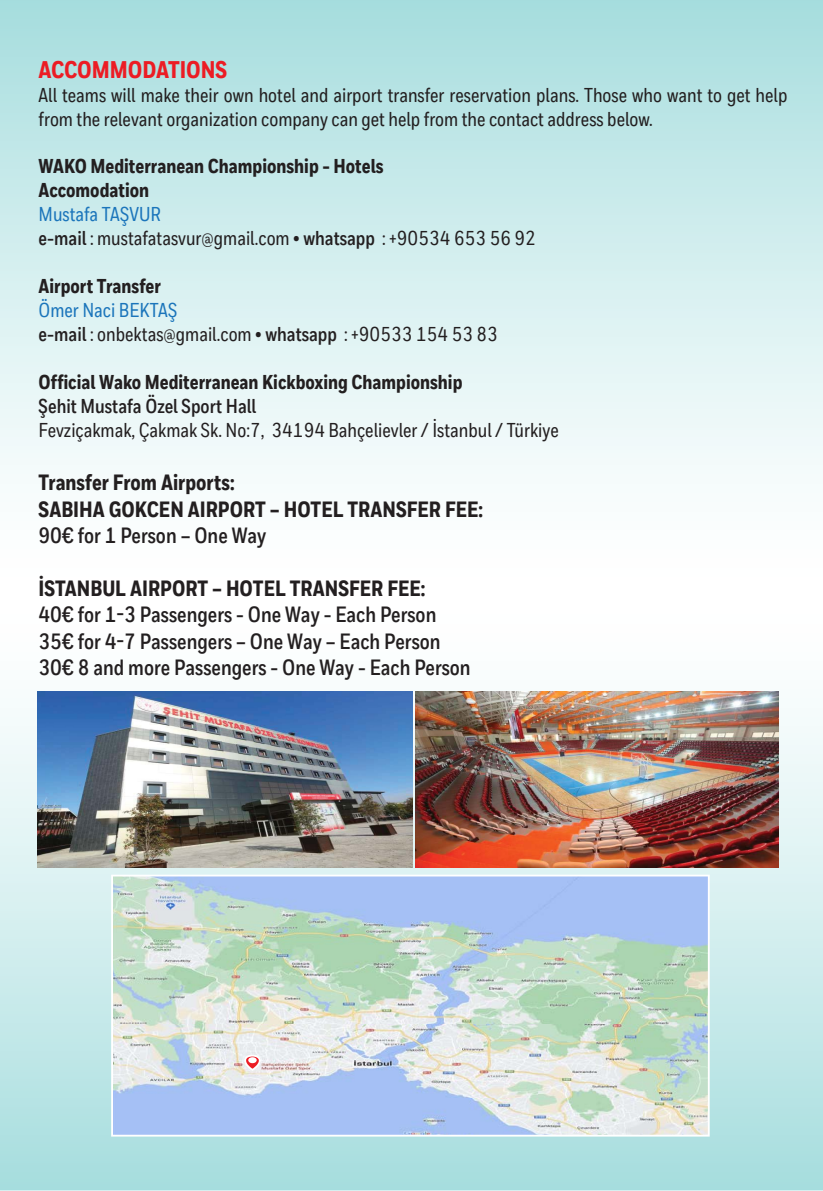
<style>
.page{position:relative;width:823px;height:1191px;background:#fff}
.page>*{position:absolute;margin:0;border:0;box-sizing:border-box;transform-origin:0 0}
.t1{font:800 24px "Honeywell Cond";color:#ec1c24}
.t2{font:700 22px/26.4px "Honeywell Cond";color:#231f20}
.t3{font:800 22px/26.4px "Honeywell Cond";color:#231f20}
.t4{font:500 20px/24px "Honeywell Cond";color:#231f20}
.t5{font:800 20px/24px "Honeywell Cond";color:#231f20}
.t6{font:700 20px "Honeywell Cond";color:#231f20}
.s1{color:#1b75bb}
.s2{font-weight:700}
</style>
<div class="page">
<div style="left:0;top:0;width:822px;height:595px;background:linear-gradient(to bottom,#a9dedf,#fff)"></div>
<svg style="left:0;top:691px;width:822px;height:499px;background:#c2e7e7"></svg>
<img style="left:38px;top:691px;width:374px;height:176px">
<img style="left:415px;top:691px;width:363px;height:176px">
<svg style="left:111px;top:874px;width:598px;height:262px;background:#c3d6db"></svg>
<p class="t1" style="left:39px;top:55px;width:190px">ACCOMMODATIONS</p>
<p class="t4" style="left:39px;top:84px;width:749px">All teams will make their own hotel and airport transfer reservation plans. Those who want to get help from the relevant organization company can get help from the contact address below.</p>
<p class="t5" style="left:39px;top:155px;width:346px">WAKO Mediterranean Championship - Hotels<br>Accomodation</p>
<p class="t4" style="left:39px;top:203px;width:498px"><span class="s1">Mustafa TAŞVUR<br></span><span class="s2">e-mail</span> : mustafatasvur@gmail.com • <span class="s2">whatsapp</span> : +90534 653 56 92</p>
<p class="t5" style="left:39px;top:275px;width:124px">Airport Transfer</p>
<p class="t4" style="left:39px;top:299px;width:460px"><span class="s1">Ömer Naci BEKTAŞ<br></span><span class="s2">e-mail</span> : onbektas@gmail.com • <span class="s2">whatsapp</span> : +90533 154 53 83</p>
<p class="t5" style="left:39px;top:371px;width:425px">Official Wako Mediterranean Kickboxing Championship</p>
<p class="t6" style="left:39px;top:394px;width:219px">Şehit Mustafa Özel Sport Hall</p>
<p class="t4" style="left:39px;top:419px;width:521px">Fevziçakmak, Çakmak Sk. No:7, 34194 Bahçelievler / İstanbul / Türkiye</p>
<p class="t3" style="left:39px;top:470px;width:446px">Transfer From Airports:<br>SABIHA GOKCEN AIRPORT – HOTEL TRANSFER FEE:</p>
<p class="t2" style="left:39px;top:523px;width:229px">90€ for 1 Person – One Way</p>
<p class="t3" style="left:39px;top:576px;width:388px">İSTANBUL AIRPORT – HOTEL TRANSFER FEE:</p>
<p class="t2" style="left:39px;top:602px;width:433px">40€ for 1-3 Passengers - One Way - Each Person<br>35€ for 4-7 Passengers – One Way – Each Person<br>30€ 8 and more Passengers - One Way - Each Person</p>
</div>
